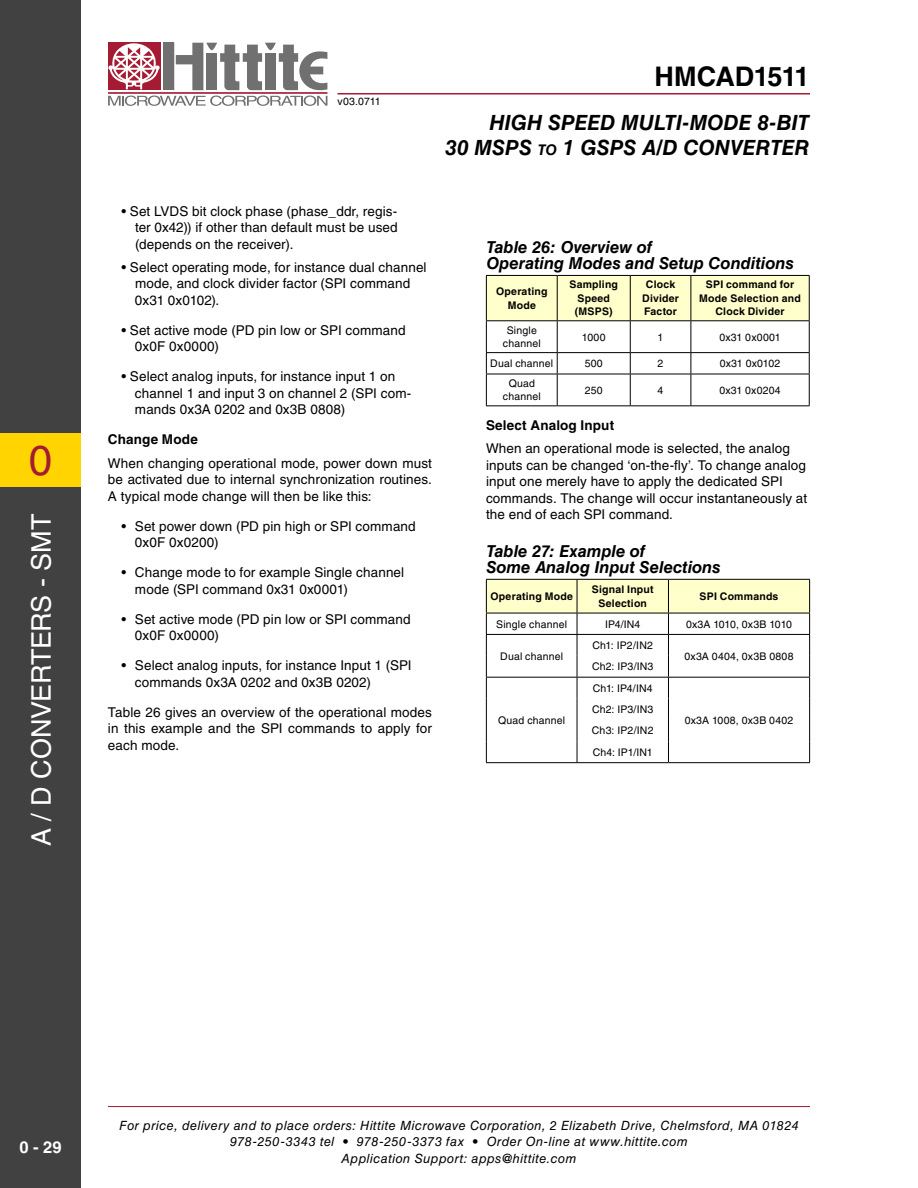
<style>
.page{position:relative;width:918px;height:1188px;background:#fff}
.page>*{position:absolute;margin:0;border:0;box-sizing:border-box;transform-origin:0 0}
.t1{font:42px "Helvetica LT Std";color:#a41b33}
.t2{font:27px "Helvetica LT Std";letter-spacing:-.015em;color:#fff}
.t3{font:700 27px "Helvetica LT Std";letter-spacing:-.02em;color:#000}
.t4{font:italic 700 21px/25.2px "Helvetica LT Std";color:#000;text-align:right}
.t5{font:italic 700 16.5px/16.5px "Helvetica LT Std";color:#000}
.t6{font:700 16.5px "Helvetica LT Std";color:#fff}
.t7{font:13.5px/16.5px "Helvetica LT Std";letter-spacing:.01em;color:#000}
.t8{font:700 13.5px "Helvetica LT Std";letter-spacing:.01em;color:#000}
.t9{font:italic 12.75px/16.5px "Helvetica LT Std";letter-spacing:.035em;color:#000;text-align:center}
.t10{font:10.5px/13.5px "Helvetica LT Std";letter-spacing:.015em;color:#000;text-align:center}
.t11{font:700 10.5px/13.5px "Helvetica LT Std";letter-spacing:.02em;color:#000;text-align:center}
.s1{font-size:14.7px}
</style>
<div class="page">
<hr style="left:108px;top:1106px;width:702px;height:1px;background:#a41b33">
<div style="left:0;top:0;width:81px;height:1188px;background:#414141"></div>
<div style="left:0;top:433px;width:81px;height:54px;background:#ffd400"></div>
<div style="left:163px;top:43px;width:11px;height:47px;background:#707071"></div>
<div style="left:108px;top:43px;width:52px;height:47px;background:#a41b33"></div>
<hr style="left:108px;top:92px;width:219px;height:2px;background:#a41b33">
<svg style="left:176px;top:43px;width:151px;height:47px"></svg>
<svg style="left:108px;top:96px;width:219px;height:10px"></svg>
<svg style="left:108px;top:43px;width:52px;height:46px"></svg>
<hr style="left:338px;top:93px;width:472px;height:1px;background:#a41b33">
<div style="left:487px;top:276px;width:322px;height:44px;background:#ffffcb"></div>
<hr style="left:486px;top:275px;width:71px;height:1px;background:#000">
<hr style="left:486px;top:276px;width:1px;height:44px;background:#000">
<hr style="left:557px;top:275px;width:73px;height:1px;background:#000">
<hr style="left:557px;top:276px;width:1px;height:44px;background:#000">
<hr style="left:630px;top:275px;width:61px;height:1px;background:#000">
<hr style="left:630px;top:276px;width:1px;height:44px;background:#000">
<hr style="left:691px;top:275px;width:119px;height:1px;background:#000">
<hr style="left:691px;top:276px;width:1px;height:44px;background:#000">
<hr style="left:809px;top:276px;width:1px;height:44px;background:#000">
<hr style="left:486px;top:320px;width:71px;height:1px;background:#000">
<hr style="left:486px;top:321px;width:1px;height:31px;background:#000">
<hr style="left:557px;top:320px;width:73px;height:1px;background:#000">
<hr style="left:557px;top:321px;width:1px;height:31px;background:#000">
<hr style="left:630px;top:320px;width:61px;height:1px;background:#000">
<hr style="left:630px;top:321px;width:1px;height:31px;background:#000">
<hr style="left:691px;top:320px;width:119px;height:1px;background:#000">
<hr style="left:691px;top:321px;width:1px;height:31px;background:#000">
<hr style="left:809px;top:321px;width:1px;height:31px;background:#000">
<hr style="left:486px;top:352px;width:71px;height:1px;background:#000">
<svg style="left:486px;top:353px;width:1px;height:21px"></svg>
<hr style="left:557px;top:352px;width:73px;height:1px;background:#000">
<svg style="left:557px;top:353px;width:1px;height:21px"></svg>
<hr style="left:630px;top:352px;width:61px;height:1px;background:#000">
<svg style="left:630px;top:353px;width:1px;height:21px"></svg>
<hr style="left:691px;top:352px;width:119px;height:1px;background:#000">
<svg style="left:691px;top:353px;width:1px;height:21px"></svg>
<svg style="left:809px;top:353px;width:1px;height:21px"></svg>
<hr style="left:486px;top:374px;width:71px;height:1px;background:#000">
<hr style="left:486px;top:374px;width:1px;height:31px;background:#000">
<hr style="left:557px;top:374px;width:73px;height:1px;background:#000">
<hr style="left:557px;top:374px;width:1px;height:31px;background:#000">
<hr style="left:630px;top:374px;width:61px;height:1px;background:#000">
<hr style="left:630px;top:374px;width:1px;height:31px;background:#000">
<hr style="left:691px;top:374px;width:119px;height:1px;background:#000">
<hr style="left:691px;top:374px;width:1px;height:31px;background:#000">
<hr style="left:809px;top:374px;width:1px;height:31px;background:#000">
<hr style="left:486px;top:405px;width:71px;height:1px;background:#000">
<hr style="left:557px;top:405px;width:73px;height:1px;background:#000">
<hr style="left:630px;top:405px;width:61px;height:1px;background:#000">
<hr style="left:691px;top:405px;width:119px;height:1px;background:#000">
<hr style="left:486px;top:762px;width:91px;height:1px;background:#000">
<hr style="left:668px;top:762px;width:142px;height:1px;background:#000">
<svg style="left:486px;top:579px;width:324px;height:183px"></svg>
<hr style="left:577px;top:762px;width:91px;height:1px;background:#000">
<h1 class="t1" style="left:29px;top:436px;width:25px">0</h1>
<h2 class="t2" style="left:26px;top:846px;width:333px;rotate:-90deg">A / D Converters - SMT</h2>
<p class="t10" style="left:338px;top:94px;width:44px">v03.0711</p>
<h2 class="t3" style="left:655px;top:60px;width:157px">HMCAD1511</h2>
<h3 class="t4" style="left:445px;top:109px;width:366px">High Speed Multi-Mode 8-Bit<br>30 MSPS <span class="s1">to</span> 1 GSPS A/D Converter</h3>
<p class="t7" style="left:135px;top:203px;width:264px;text-align:justify;text-indent:-14px">• Set LVDS bit clock phase (phase_ddr, regis&shy;ter 0x42)) if other than default must be used (depends on the receiver).</p>
<p class="t7" style="left:135px;top:259px;width:293px;text-indent:-13px">• Select operating mode, for instance dual channel mode, and clock divider factor (SPI command<br>0x31 0x0102).</p>
<p class="t7" style="left:135px;top:322px;width:272px;text-indent:-14px">• Set active mode (PD pin low or SPI command<br>0x0F 0x0000)</p>
<p class="t7" style="left:135px;top:368px;width:278px;text-indent:-13px">• Select analog inputs, for instance input 1 on channel 1 and input 3 on channel 2 (SPI com&shy;mands 0x3A 0202 and 0x3B 0808)</p>
<p class="t8" style="left:108px;top:431px;width:91px">Change Mode</p>
<p class="t7" style="left:108px;top:455px;width:326px;text-align:justify">When changing operational mode, power down must be activated due to internal synchronization routines.<br>A typical mode change will then be like this:</p>
<p class="t7" style="left:135px;top:518px;width:282px;text-indent:-14px">• Set power down (PD pin high or SPI command<br>0x0F 0x0200)</p>
<p class="t7" style="left:135px;top:564px;width:271px;text-indent:-14px">• Change mode to for example Single channel mode (SPI command 0x31 0x0001)</p>
<p class="t7" style="left:135px;top:611px;width:277px;text-indent:-14px">• Set active mode (PD pin low or SPI command<br>0x0F 0x0000)</p>
<p class="t7" style="left:135px;top:657px;width:278px;text-indent:-14px">• Select analog inputs, for instance Input 1 (SPI commands 0x3A 0202 and 0x3B 0202)</p>
<p class="t7" style="left:108px;top:704px;width:326px;text-align:justify">Table 26 gives an overview of the operational modes in this example and the SPI commands to apply for each mode.</p>
<p class="t5" style="left:486px;top:239px;width:309px">Table 26: Overview of<br>Operating Modes and Setup Conditions</p>
<p class="t11" style="left:496px;top:285px;width:53px">Operating<br>Mode</p>
<p class="t11" style="left:569px;top:278px;width:50px">Sampling<br>Speed (MSPS)</p>
<p class="t11" style="left:642px;top:278px;width:38px">Clock<br>Divider<br>Factor</p>
<p class="t11" style="left:699px;top:278px;width:103px">SPI command for<br>Mode Selection and<br>Clock Divider</p>
<p class="t10" style="left:503px;top:323px;width:39px">Single channel</p>
<p class="t10" style="left:582px;top:330px;width:25px">1000</p>
<p class="t10" style="left:658px;top:330px;width:7px">1</p>
<p class="t10" style="left:719px;top:330px;width:63px">0x31 0x0001</p>
<p class="t10" style="left:490px;top:357px;width:64px">Dual channel</p>
<p class="t10" style="left:585px;top:357px;width:20px">500</p>
<p class="t10" style="left:658px;top:357px;width:7px">2</p>
<p class="t10" style="left:720px;top:357px;width:62px">0x31 0x0102</p>
<p class="t10" style="left:503px;top:377px;width:39px">Quad channel</p>
<p class="t10" style="left:585px;top:383px;width:19px">250</p>
<p class="t10" style="left:658px;top:383px;width:7px">4</p>
<p class="t10" style="left:719px;top:383px;width:63px">0x31 0x0204</p>
<p class="t8" style="left:486px;top:417px;width:130px">Select Analog Input</p>
<p class="t7" style="left:486px;top:440px;width:323px">When an operational mode is selected, the analog inputs can be changed ‘on-the-fly’. To change analog input one merely have to apply the dedicated SPI commands. The change will occur instantaneously at the end of each SPI command.</p>
<p class="t5" style="left:486px;top:543px;width:236px">Table 27: Example of<br>Some Analog Input Selections</p>
<p class="t11" style="left:491px;top:589px;width:84px">Operating Mode</p>
<p class="t11" style="left:592px;top:583px;width:63px">Signal Input<br>Selection</p>
<p class="t11" style="left:700px;top:589px;width:80px">SPI Commands</p>
<p class="t10" style="left:496px;top:617px;width:72px">Single channel</p>
<p class="t10" style="left:605px;top:617px;width:37px">IP4/IN4</p>
<p class="t10" style="left:686px;top:617px;width:108px">0x3A 1010, 0x3B 1010</p>
<p class="t10" style="left:500px;top:649px;width:64px">Dual channel</p>
<p class="t10" style="left:592px;top:638px;width:62px">Ch1: IP2/IN2</p>
<p class="t10" style="left:684px;top:649px;width:111px">0x3A 0404, 0x3B 0808</p>
<p class="t10" style="left:592px;top:660px;width:63px">Ch2: IP3/IN3</p>
<p class="t10" style="left:498px;top:713px;width:69px">Quad channel</p>
<p class="t10" style="left:593px;top:681px;width:61px">Ch1: IP4/IN4</p>
<p class="t10" style="left:592px;top:699px;width:63px;line-height:21.5px;text-align:justify">Ch2: IP3/IN3<br>Ch3: IP2/IN2<br>Ch4: IP1/IN1</p>
<p class="t10" style="left:685px;top:713px;width:110px">0x3A 1008, 0x3B 0402</p>
<p class="t6" style="left:19px;top:1138px;width:44px">0 - 29</p>
<p class="t9" style="left:119px;top:1117px;width:681px">For price, delivery and to place orders: Hittite Microwave Corporation, 2 Elizabeth Drive, Chelmsford, MA 01824<br>978-250-3343 tel • 978-250-3373 fax • Order On-line at www.hittite.com<br>Application Support: apps@hittite.com</p>
</div>
